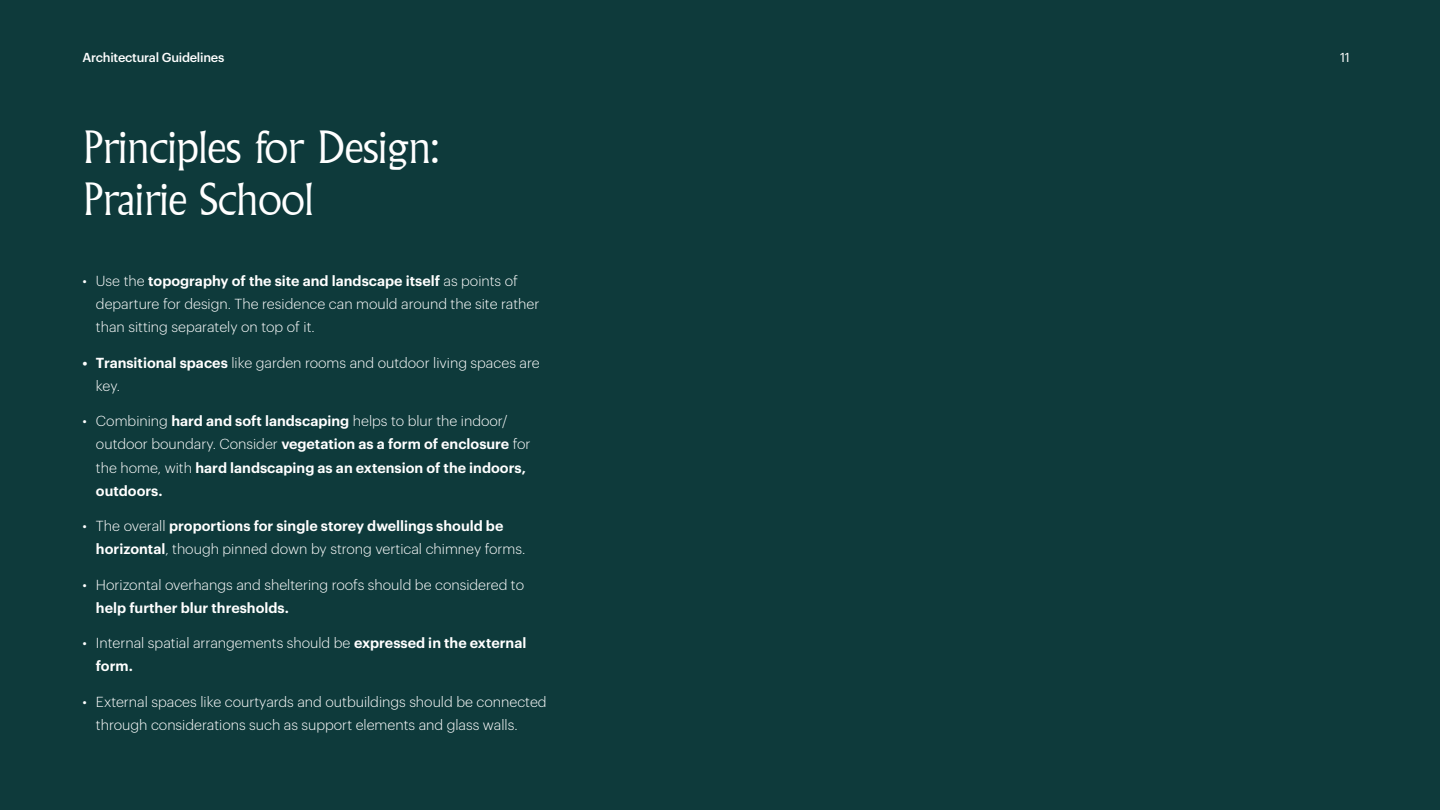
<style>
.page{position:relative;width:1440px;height:810px;background:#0e3a3b}
.page>*{position:absolute;margin:0;border:0;box-sizing:border-box;transform-origin:0 0}
.t1{font:300 43.42px/52px "Albertus";letter-spacing:-.02em;color:#fff}
.t2{font:300 14.25px/23.2px "Graphik";color:#fff}
.t3{font:600 14.25px/23.2px "Graphik";color:#fff}
.t4{font:500 12.75px "Graphik";letter-spacing:-.02em;color:#fff}
.t5{font:12.75px "Graphik";color:#fff}
.s1{font-weight:600}
.s2{font-weight:300}
</style>
<div class="page">
<p class="t4" style="left:82px;top:48px;width:143px">Architectural Guidelines</p>
<p class="t5" style="left:1340px;top:48px;width:11px">11</p>
<h1 class="t1" style="left:82px;top:121px;width:358px">Principles for Design:<br>Prairie School</h1>
<p class="t2" style="left:96px;top:268px;width:445px;text-indent:-13px">• Use the <span class="s1">topography of the site and landscape itself</span> as points of departure for design. The residence can mould around the site rather than sitting separately on top of it.</p>
<p class="t2" style="left:96px;top:350px;width:445px;text-indent:-13px"><span class="s1">• Transitional spaces</span> like garden rooms and outdoor living spaces are key.</p>
<p class="t3" style="left:96px;top:408px;width:436px;text-indent:-13px"><span class="s2">• Combining</span> hard and soft landscaping <span class="s2">helps to blur the indoor/ outdoor boundary. Consider</span> vegetation as a form of enclosure <span class="s2">for the home, with</span> hard landscaping as an extension of the indoors, outdoors.</p>
<p class="t2" style="left:96px;top:513px;width:431px;text-indent:-13px">• The overall <span class="s1">proportions for single storey dwellings should be horizontal</span>, though pinned down by strong vertical chimney forms.</p>
<p class="t2" style="left:82px;top:572px;width:443px">• Horizontal overhangs and sheltering roofs should be considered to</p>
<p class="t3" style="left:96px;top:595px;width:194px">help further blur thresholds.</p>
<p class="t2" style="left:96px;top:630px;width:432px;text-indent:-13px">• Internal spatial arrangements should be <span class="s1">expressed in the external form.</span></p>
<p class="t2" style="left:96px;top:689px;width:452px;text-indent:-13px">• External spaces like courtyards and outbuildings should be connected through considerations such as support elements and glass walls.</p>
</div>
